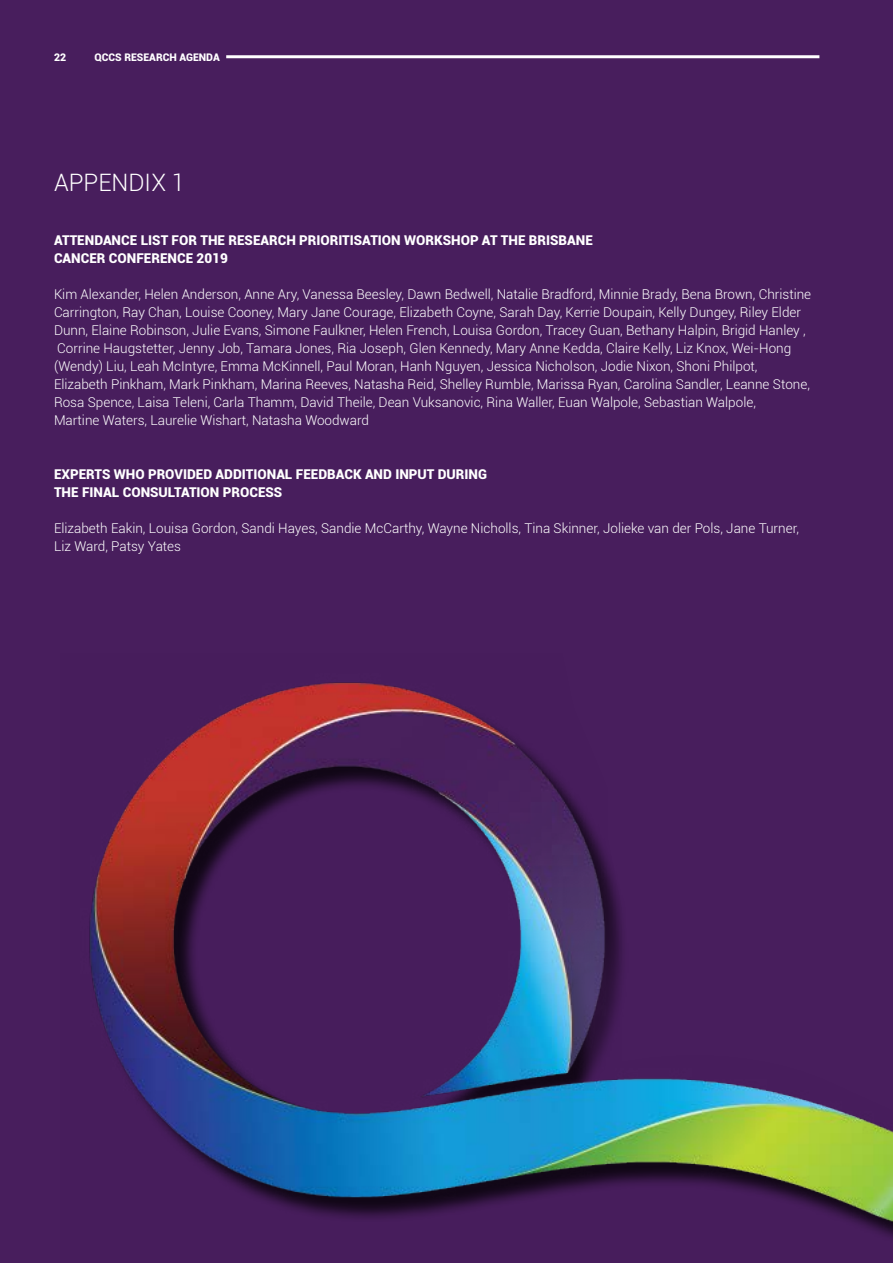
<style>
.page{position:relative;width:893px;height:1263px;background:#481e5d}
.page>*{position:absolute;margin:0;border:0;box-sizing:border-box;transform-origin:0 0}
.t1{font:300 24px "Roboto";color:#fff}
.t2{font:300 13.5px/18px "Roboto";color:#fff}
.t3{font:900 13.5px/18px "Roboto";color:#fff}
.t4{font:900 10.5px "Roboto";color:#fff}
</style>
<div class="page">
<img style="left:89px;top:682px;width:804px;height:556px">
<hr style="left:226px;top:55px;width:593px;height:3px;background:#fff">
<p class="t4" style="left:54px;top:50px;width:14px">22</p>
<p class="t4" style="left:94px;top:50px;width:127px">QCCS RESEARCH AGENDA</p>
<h1 class="t1" style="left:54px;top:166px;width:133px">APPENDIX 1</h1>
<p class="t3" style="left:54px;top:230px;width:540px">ATTENDANCE LIST FOR THE RESEARCH PRIORITISATION WORKSHOP AT THE BRISBANE<br>CANCER CONFERENCE 2019</p>
<p class="t2" style="left:54px;top:285px;width:759px">Kim Alexander, Helen Anderson, Anne Ary, Vanessa Beesley, Dawn Bedwell, Natalie Bradford, Minnie Brady, Bena Brown, Christine Carrington, Ray Chan, Louise Cooney, Mary Jane Courage, Elizabeth Coyne, Sarah Day, Kerrie Doupain, Kelly Dungey, Riley Elder Dunn, Elaine Robinson, Julie Evans, Simone Faulkner, Helen French, Louisa Gordon, Tracey Guan, Bethany Halpin, Brigid Hanley , Corrine Haugstetter, Jenny Job, Tamara Jones, Ria Joseph, Glen Kennedy, Mary Anne Kedda, Claire Kelly, Liz Knox, Wei-Hong (Wendy) Liu, Leah McIntyre, Emma McKinnell, Paul Moran, Hanh Nguyen, Jessica Nicholson, Jodie Nixon, Shoni Philpot, Elizabeth Pinkham, Mark Pinkham, Marina Reeves, Natasha Reid, Shelley Rumble, Marissa Ryan, Carolina Sandler, Leanne Stone, Rosa Spence, Laisa Teleni, Carla Thamm, David Theile, Dean Vuksanovic, Rina Waller, Euan Walpole, Sebastian Walpole,<br>Martine Waters, Laurelie Wishart, Natasha Woodward</p>
<p class="t3" style="left:54px;top:464px;width:435px">EXPERTS WHO PROVIDED ADDITIONAL FEEDBACK AND INPUT DURING<br>THE FINAL CONSULTATION PROCESS</p>
<p class="t2" style="left:54px;top:519px;width:747px">Elizabeth Eakin, Louisa Gordon, Sandi Hayes, Sandie McCarthy, Wayne Nicholls, Tina Skinner, Jolieke van der Pols, Jane Turner,<br>Liz Ward, Patsy Yates</p>
</div>
